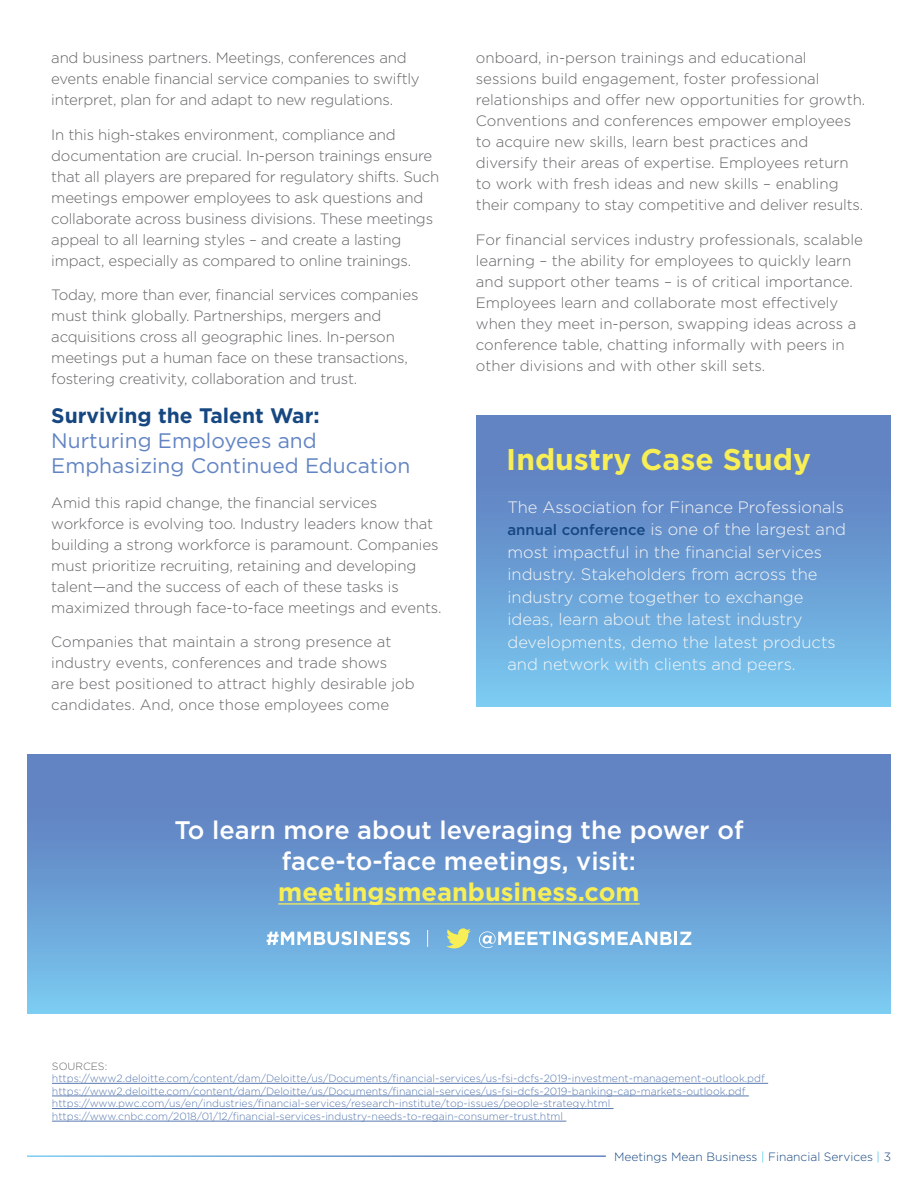
<style>
.page{position:relative;width:918px;height:1188px;background:#fff}
.page>*{position:absolute;margin:0;border:0;box-sizing:border-box;transform-origin:0 0}
.t1{font:700 30px "Gotham";color:#f8ee55}
.t2{font:500 25.35px/31px "Gotham";color:#fff;text-align:center}
.t3{font:700 25.35px "Gotham";color:#f8ee55}
.t4{font:21px/25.2px "Gotham";color:#6284c3}
.t5{font:700 21px "Gotham";color:#164781}
.t6{font:300 16.5px/22.5px "Gotham";color:#f7f7f7}
.t7{font:300 15px/21px "Gotham";letter-spacing:-.01em;color:#636466}
.t8{font:300 12px "Gotham";color:#164781}
.t9{font:300 10.5px/12.6px "Gotham";color:#5879b0}
.t10{font:300 10.5px "Gotham";color:#636466}
.s1{font-weight:500;font-size:15px;color:#164781}
.s2{color:#2ebbe8}
</style>
<div class="page">
<div style="left:27px;top:754px;width:864px;height:259px;background:linear-gradient(to bottom,#5d76ba,#79c5ee)"></div>
<svg style="left:479px;top:931px;width:212px;height:17px"></svg>
<svg style="left:267px;top:931px;width:143px;height:14px"></svg>
<svg style="left:446px;top:928px;width:25px;height:20px"></svg>
<svg style="left:427px;top:930px;width:1px;height:17px"></svg>
<hr style="left:278px;top:903px;width:362px;height:2px;background:#f8ee55">
<hr style="left:52px;top:1083px;width:716px;height:1px;background:#5879b0">
<hr style="left:52px;top:1096px;width:697px;height:1px;background:#5879b0">
<hr style="left:52px;top:1108px;width:562px;height:1px;background:#5879b0">
<hr style="left:52px;top:1121px;width:514px;height:1px;background:#5879b0">
<div style="left:477px;top:416px;width:414px;height:290px;background:linear-gradient(to bottom,#5d77ba,#79c5ee)"></div>
<p class="t7" style="left:51px;top:47px;width:370px">and business partners. Meetings, conferences and events enable financial service companies to swiftly interpret, plan for and adapt to new regulations.</p>
<p class="t7" style="left:51px;top:124px;width:389px">In this high-stakes environment, compliance and documentation are crucial. In-person trainings ensure that all players are prepared for regulatory shifts. Such meetings empower employees to ask questions and collaborate across business divisions. These meetings appeal to all learning styles – and create a lasting impact, especially as compared to online trainings.</p>
<p class="t7" style="left:51px;top:284px;width:369px">Today, more than ever, financial services companies must think globally. Partnerships, mergers and acquisitions cross all geographic lines. In-person meetings put a human face on these transactions, fostering creativity, collaboration and trust.</p>
<h3 class="t5" style="left:51px;top:402px;width:270px">Surviving the Talent War:</h3>
<h3 class="t4" style="left:51px;top:428px;width:361px">Nurturing Employees and<br>Emphasizing Continued Education</h3>
<p class="t7" style="left:51px;top:492px;width:392px">Amid this rapid change, the financial services workforce is evolving too. Industry leaders know that building a strong workforce is paramount. Companies must prioritize recruiting, retaining and developing talent—and the success of each of these tasks is maximized through face-to-face meetings and events.</p>
<p class="t7" style="left:51px;top:631px;width:365px">Companies that maintain a strong presence at industry events, conferences and trade shows<br>are best positioned to attract highly desirable job candidates. And, once those employees come</p>
<p class="t7" style="left:476px;top:47px;width:391px">onboard, in-person trainings and educational sessions build engagement, foster professional relationships and offer new opportunities for growth.<br>Conventions and conferences empower employees to acquire new skills, learn best practices and diversify their areas of expertise. Employees return to work with fresh ideas and new skills – enabling their company to stay competitive and deliver results.</p>
<p class="t7" style="left:476px;top:229px;width:388px">For financial services industry professionals, scalable learning – the ability for employees to quickly learn and support other teams – is of critical importance.<br>Employees learn and collaborate most effectively when they meet in-person, swapping ideas across a conference table, chatting informally with peers in other divisions and with other skill sets.</p>
<h1 class="t1" style="left:506px;top:439px;width:306px">Industry Case Study</h1>
<p class="t6" style="left:507px;top:495px;width:340px">The Association for Finance Professionals <span class="s1">annual conference</span> is one of the largest and most impactful in the financial services industry. Stakeholders from across the industry come together to exchange ideas, learn about the latest industry developments, demo the latest products and network with clients and peers.</p>
<h2 class="t2" style="left:174px;top:815px;width:571px">To learn more about leveraging the power of face-to-face meetings, visit:</h2>
<h2 class="t3" style="left:278px;top:876px;width:363px">meetingsmeanbusiness.com</h2>
<p class="t10" style="left:52px;top:1059px;width:57px">SOURCES:</p>
<p class="t9" style="left:52px;top:1072px;width:715px">https://www2.deloitte.com/content/dam/Deloitte/us/Documents/financial-services/us-fsi-dcfs-2019-investment-management-outlook.pdf https://www2.deloitte.com/content/dam/Deloitte/us/Documents/financial-services/us-fsi-dcfs-2019-banking-cap-markets-outlook.pdf https://www.pwc.com/us/en/industries/financial-services/research-institute/top-issues/people-strategy.html https://www.cnbc.com/2018/01/12/financial-services-industry-needs-to-regain-consumer-trust.html</p>
<p class="t8" style="left:614px;top:1149px;width:278px">Meetings Mean Business <span class="s2">|</span> Financial Services <span class="s2">|</span> 3</p>
</div>
